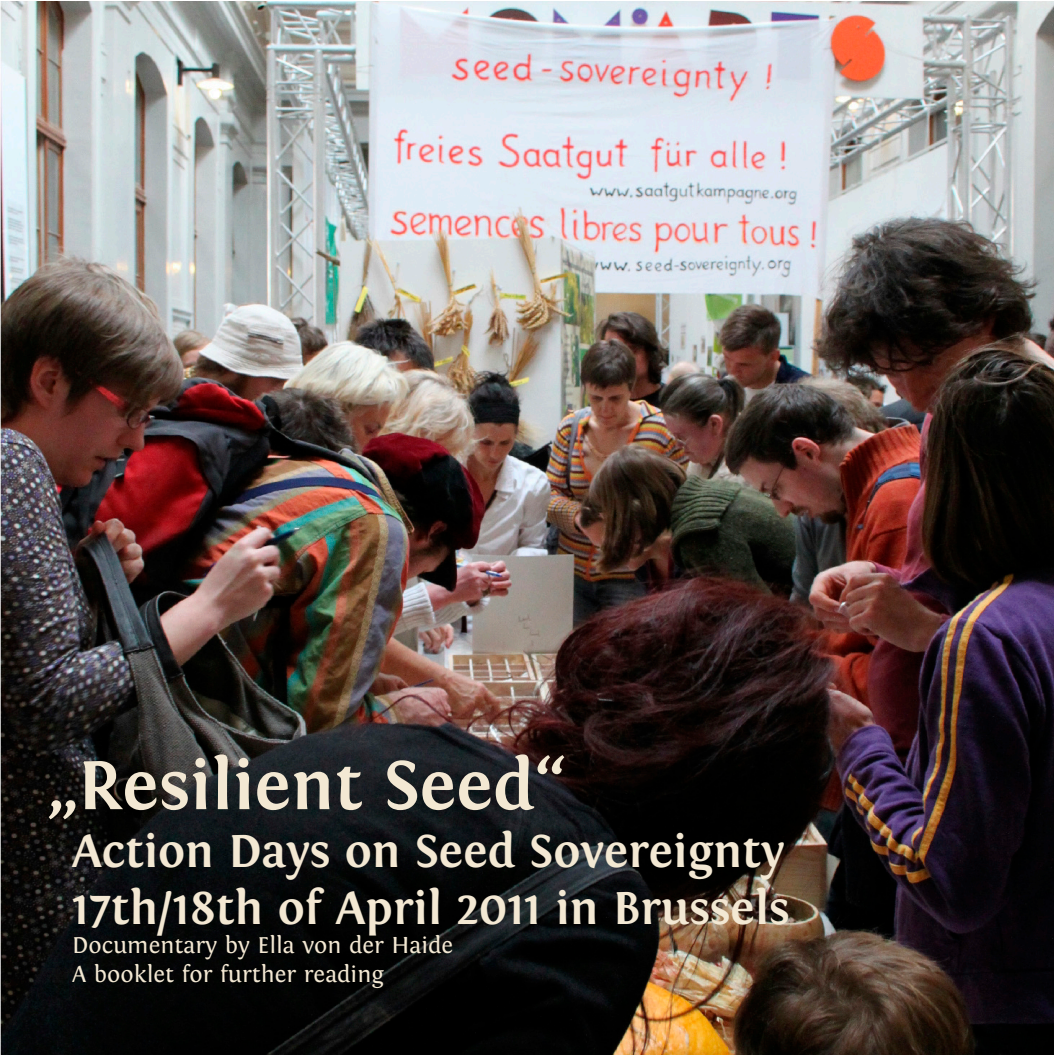
<style>
.page{position:relative;width:1055px;height:1055px;background:#fff}
.page>*{position:absolute;margin:0;border:0;box-sizing:border-box;transform-origin:0 0}
.t1{font:700 72px "Fontin";color:#f3e8d3}
.t2{font:700 48px/57.6px "Fontin";color:#f3e8d3}
.t3{font:24px/28.8px "Fontin";color:#f3e8d3}
</style>
<div class="page">
<img style="left:0;top:1px;width:1053px;height:1053px">
<h1 class="t1" style="left:47px;top:745px;width:520px">„Resilient Seed“</h1>
<p class="t2" style="left:72px;top:823px;width:719px">Action Days on Seed Sovereignty<br>17th/18th of April 2011 in Brussels</p>
<p class="t3" style="left:72px;top:931px;width:382px">Documentary by Ella von der Haide<br>A booklet for further reading</p>
</div>
